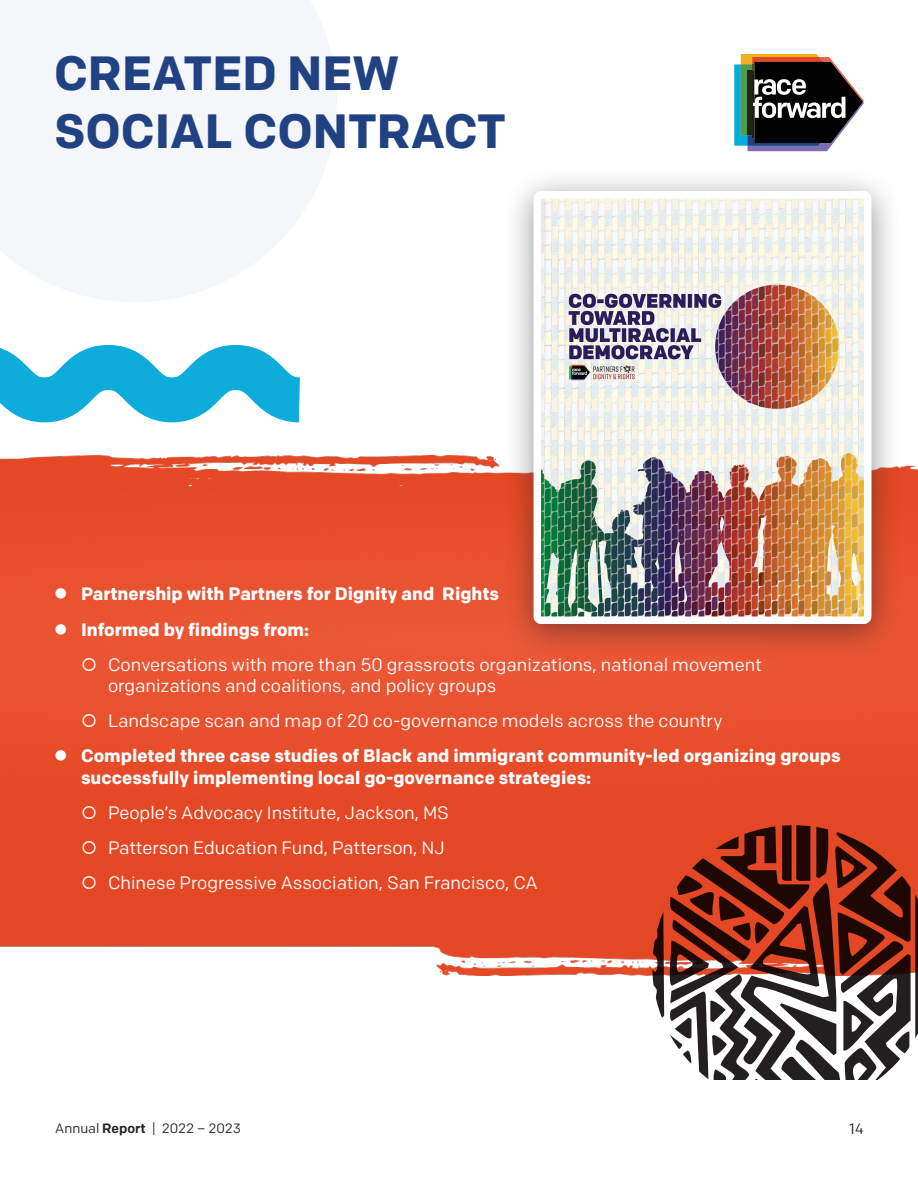
<style>
.page{position:relative;width:918px;height:1188px;background:#fff}
.page>*{position:absolute;margin:0;border:0;box-sizing:border-box;transform-origin:0 0}
.t1{font:700 48px/57.6px "Colfax";color:#204182}
.t2{font:18px/21.6px "Colfax";color:#fff}
.t3{font:700 18px/21.6px "Colfax";color:#fff}
.t4{font:15px "Colfax";color:#231f20}
.t5{font:13.5px "Colfax";color:#231f20}
.s1{font-weight:500}
</style>
<div class="page">
<svg style="left:0;top:0;width:337px;height:302px;fill:#f4f6f9"></svg>
<img style="left:0;top:456px;width:918px;height:519px">
<svg style="left:0;top:345px;width:300px;height:78px"></svg>
<svg style="left:909px;top:825px;width:9px;height:223px;fill:#e44725"></svg>
<svg style="left:652px;top:825px;width:257px;height:255px"></svg>
<div style="left:503px;top:168px;width:399px;height:493px;background:#231f20;opacity:.5"></div>
<img style="left:543px;top:200px;width:320px;height:415px">
<div style="left:534px;top:191px;width:338px;height:433px;border:8px solid #fff;border-radius:4px"></div>
<svg style="left:734px;top:54px;width:130px;height:97px"></svg>
<svg style="left:56px;top:589px;width:10px;height:10px"></svg>
<svg style="left:56px;top:624px;width:10px;height:10px"></svg>
<svg style="left:83px;top:657px;width:13px;height:14px"></svg>
<svg style="left:83px;top:714px;width:13px;height:13px"></svg>
<svg style="left:56px;top:751px;width:10px;height:10px"></svg>
<svg style="left:83px;top:806px;width:13px;height:13px"></svg>
<svg style="left:83px;top:841px;width:13px;height:13px"></svg>
<svg style="left:83px;top:876px;width:13px;height:13px"></svg>
<p class="t1" style="left:54px;top:44px;width:453px">CREATED NEW<br>SOCIAL CONTRACT</p>
<p class="t3" style="left:81px;top:583px;width:420px">Partnership with Partners for Dignity and Rights</p>
<p class="t3" style="left:81px;top:618px;width:230px">Informed by findings from:</p>
<p class="t2" style="left:108px;top:653px;width:655px">Conversations with more than 50 grassroots organizations, national movement organizations and coalitions, and policy groups</p>
<p class="t2" style="left:108px;top:710px;width:616px">Landscape scan and map of 20 co-governance models across the country</p>
<p class="t3" style="left:81px;top:745px;width:761px">Completed three case studies of Black and immigrant community-led organizing groups successfully implementing local go-governance strategies:</p>
<p class="t2" style="left:108px;top:802px;width:343px">People’s Advocacy Institute, Jackson, MS</p>
<p class="t2" style="left:108px;top:837px;width:338px">Patterson Education Fund, Patterson, NJ</p>
<p class="t2" style="left:108px;top:872px;width:431px">Chinese Progressive Association, San Francisco, CA</p>
<p class="t5" style="left:55px;top:1120px;width:187px">Annual <span class="s1">Report</span> | 2022 – 2023</p>
<p class="t4" style="left:850px;top:1120px;width:16px">14</p>
</div>
